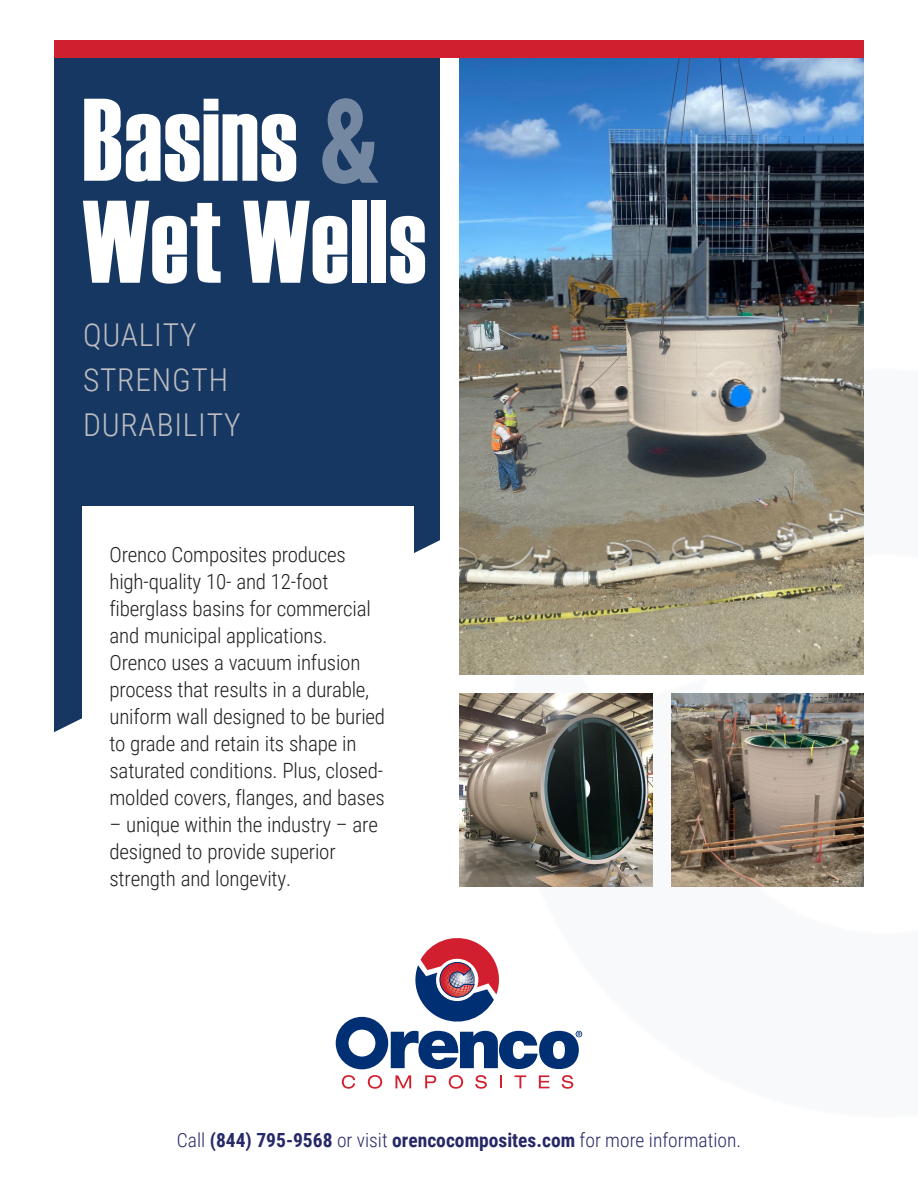
<style>
.page{position:relative;width:918px;height:1188px;background:#fff}
.page>*{position:absolute;margin:0;border:0;box-sizing:border-box;transform-origin:0 0}
.Durafiber_Headline_-_White{font:117.15px/102px "Haettenschweiler";letter-spacing:.01em;color:#fff;scale:.91 1}
.t1{font:700 117.15px "Roboto Condensed";color:#fff;scale:.91 1}
.Header_List_-_Grey{font:300 31.5px "Roboto Condensed";letter-spacing:.025em;color:#bcbdc0}
.Cover_Text{font:300 21px/27px "Roboto Condensed";letter-spacing:-.01em;color:#231f20}
.For_More_Info_-_Blue{font:700 19.5px "Roboto Condensed";color:#262967}
.s1{font-weight:300}
</style>
<div class="page">
<div style="left:54px;top:58px;width:386px;height:674px;background:#173763"></div>
<svg style="left:342px;top:1075px;width:13px;height:14px"></svg>
<svg style="left:368px;top:1075px;width:14px;height:14px"></svg>
<svg style="left:395px;top:1075px;width:16px;height:13px"></svg>
<svg style="left:425px;top:1075px;width:11px;height:13px"></svg>
<svg style="left:449px;top:1075px;width:14px;height:14px"></svg>
<svg style="left:475px;top:1075px;width:12px;height:14px"></svg>
<svg style="left:500px;top:1075px;width:2px;height:13px"></svg>
<svg style="left:515px;top:1075px;width:11px;height:13px"></svg>
<svg style="left:539px;top:1075px;width:10px;height:13px"></svg>
<svg style="left:562px;top:1075px;width:11px;height:14px"></svg>
<svg style="left:336px;top:938px;width:246px;height:131px"></svg>
<div style="left:83px;top:506px;width:331px;height:425px;background:#fff"></div>
<img style="left:459px;top:693px;width:193px;height:193px">
<img style="left:671px;top:693px;width:193px;height:193px">
<img style="left:459px;top:58px;width:405px;height:617px">
<div style="left:54px;top:40px;width:810px;height:18px;background:#d0202f"></div>
<h1 class="t1" style="left:319px;top:59px;width:69px">&amp;</h1>
<p class="Durafiber_Headline_-_White" style="left:83px;top:89px;width:380px">Basins<br>Wet Wells</p>
<p class="Header_List_-_Grey" style="left:83px;top:312px;width:115px">QUALITY</p>
<p class="Header_List_-_Grey" style="left:83px;top:357px;width:147px">STRENGTH</p>
<p class="Header_List_-_Grey" style="left:83px;top:402px;width:159px">DURABILITY</p>
<p class="Cover_Text" style="left:110px;top:540px;width:277px">Orenco Composites produces high-quality 10- and 12-foot fiberglass basins for commercial and municipal applications.<br>Orenco uses a vacuum infusion process that results in a durable, uniform wall designed to be buried to grade and retain its shape in saturated conditions. Plus, closed&shy;molded covers, flanges, and bases</p>
<p class="Cover_Text" style="left:110px;top:810px;width:270px">– unique within the industry – are designed to provide superior strength and longevity.</p>
<p class="For_More_Info_-_Blue" style="left:177px;top:1126px;width:566px"><span class="s1">Call</span> (844) 795-9568 <span class="s1">or visit</span> orencocomposites.com <span class="s1">for more information.</span></p>
</div>
